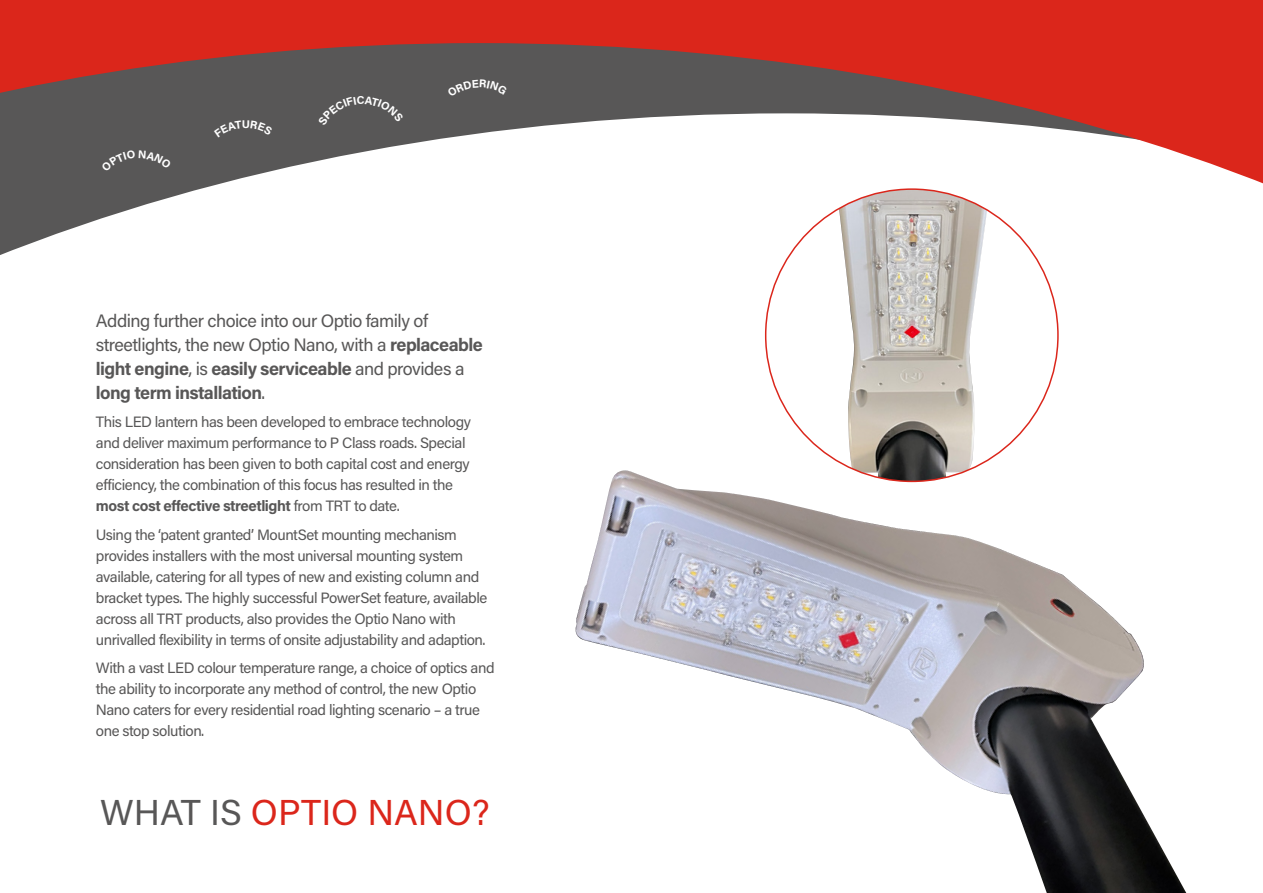
<style>
.page{position:relative;width:1263px;height:893px;background:#fff}
.page>*{position:absolute;margin:0;border:0;box-sizing:border-box;transform-origin:0 0}
.t1{font:36px "Acumin Pro";color:#db261b}
.t2{font:18px/24px "Acumin Pro";letter-spacing:-.03em;color:#585757}
.t3{font:15px/21px "Acumin Pro";letter-spacing:-.03em;color:#585757}
.s1{font-weight:700}
.s2{color:#585757}
</style>
<div class="page">
<svg style="left:0;top:188px;width:1038px;height:71px"></svg>
<img style="left:575px;top:470px;width:611px;height:423px">
<svg style="left:0;top:0;width:1263px;height:188px"></svg>
<img style="left:839px;top:189px;width:148px;height:292px">
<div style="left:101px;top:150px;width:71px;height:22px;background:#585757"></div>
<svg style="left:214px;top:120px;width:59px;height:17px"></svg>
<div style="left:318px;top:96px;width:86px;height:29px;background:#585757"></div>
<svg style="left:447px;top:79px;width:60px;height:18px"></svg>
<p class="t2" style="left:96px;top:308px;width:388px">Adding further choice into our Optio family of streetlights, the new Optio Nano, with a <span class="s1">replaceable light engine</span>, is <span class="s1">easily serviceable</span> and provides a <span class="s1">long term installation</span>.</p>
<p class="t3" style="left:96px;top:411px;width:377px">This LED lantern has been developed to embrace technology and deliver maximum performance to P Class roads. Special consideration has been given to both capital cost and energy efficiency, the combination of this focus has resulted in the <span class="s1">most cost effective streetlight</span> from TRT to date.</p>
<p class="t3" style="left:96px;top:523px;width:393px">Using the ‘patent granted’ MountSet mounting mechanism provides installers with the most universal mounting system available, catering for all types of new and existing column and bracket types. The highly successful PowerSet feature, available across all TRT products, also provides the Optio Nano with unrivalled flexibility in terms of onsite adjustability and adaption.</p>
<p class="t3" style="left:96px;top:657px;width:400px">With a vast LED colour temperature range, a choice of optics and the ability to incorporate any method of control, the new Optio Nano caters for every residential road lighting scenario – a true one stop solution.</p>
<h1 class="t1" style="left:100px;top:787px;width:391px"><span class="s2">WHAT IS</span> OPTIO NANO?</h1>
</div>
